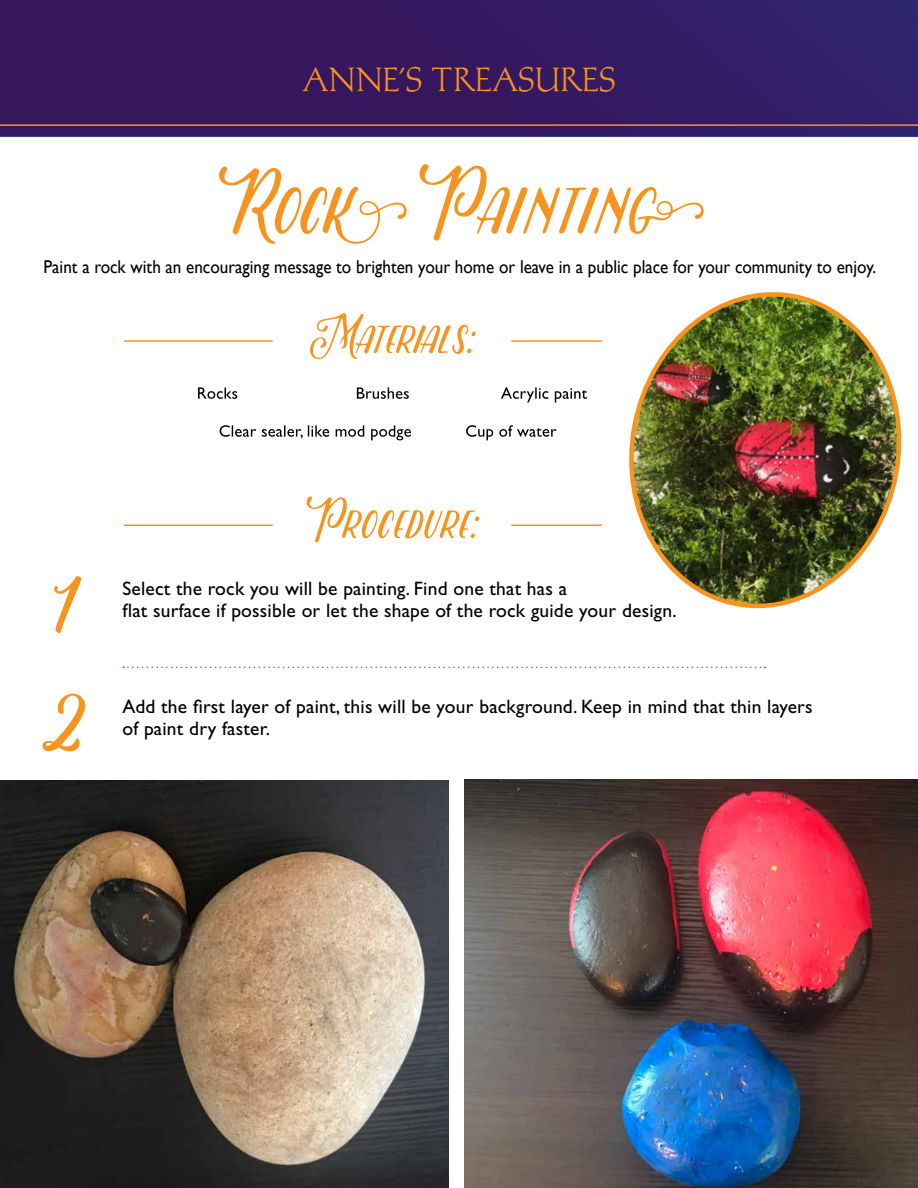
<style>
.page{position:relative;width:918px;height:1188px;background:#fff}
.page>*{position:absolute;margin:0;border:0;box-sizing:border-box;transform-origin:0 0}
.t1{font:111px "Vigneta";color:#f79420}
.t2{font:90px "Vigneta";color:#f79420}
.t3{font:54px "Vigneta";color:#f79420}
.t4{font:54px "Vigneta";letter-spacing:.02em;color:#f79420}
.t5{font:33px "Michelangelo BQ";letter-spacing:.035em;color:#f79420}
.t6{font:19.5px/22.5px "Gill Sans Std";letter-spacing:.01em;color:#000}
.t7{font:18.6px "Gill Sans";color:#000;scale:.92 1}
</style>
<div class="page">
<svg style="left:123px;top:667px;width:642px;height:1px"></svg>
<hr style="left:124px;top:340px;width:149px;height:2px;background:#f79420">
<hr style="left:124px;top:525px;width:149px;height:1px;background:#f79420">
<hr style="left:511px;top:340px;width:91px;height:2px;background:#f79420">
<hr style="left:511px;top:525px;width:91px;height:1px;background:#f79420">
<svg style="left:466px;top:425px;width:91px;height:15px"></svg>
<svg style="left:220px;top:425px;width:191px;height:15px"></svg>
<svg style="left:501px;top:387px;width:86px;height:15px"></svg>
<svg style="left:357px;top:387px;width:52px;height:12px"></svg>
<svg style="left:198px;top:387px;width:39px;height:12px"></svg>
<div style="left:0;top:0;width:918px;height:136px;background:#36175e"></div>
<hr style="left:0;top:124px;width:918px;height:2px;background:#f79420">
<img style="left:629px;top:292px;width:273px;height:317px">
<img style="left:0;top:780px;width:449px;height:408px">
<img style="left:464px;top:779px;width:454px;height:409px">
<h3 class="t5" style="left:303px;top:61px;width:314px">ANNE’S TREASURES</h3>
<h2 class="t2" style="left:219px;top:154px;width:481px">Rock Painting</h2>
<p class="t7" style="left:44px;top:255px;width:907px">Paint a rock with an encouraging message to brighten your home or leave in a public place for your community to enjoy.</p>
<h3 class="t3" style="left:310px;top:305px;width:165px">Materials:</h3>
<h1 class="t1" style="left:54px;top:535px;width:21px">1</h1>
<h1 class="t1" style="left:43px;top:653px;width:44px">2</h1>
<h3 class="t4" style="left:307px;top:490px;width:172px">Procedure:</h3>
<p class="t6" style="left:122px;top:577px;width:556px">Select the rock you will be painting. Find one that has a<br>flat surface if possible or let the shape of the rock guide your design.</p>
<p class="t6" style="left:122px;top:695px;width:692px">Add the first layer of paint, this will be your background. Keep in mind that thin layers</p>
<p class="t6" style="left:122px;top:718px;width:149px">of paint dry faster.</p>
</div>
